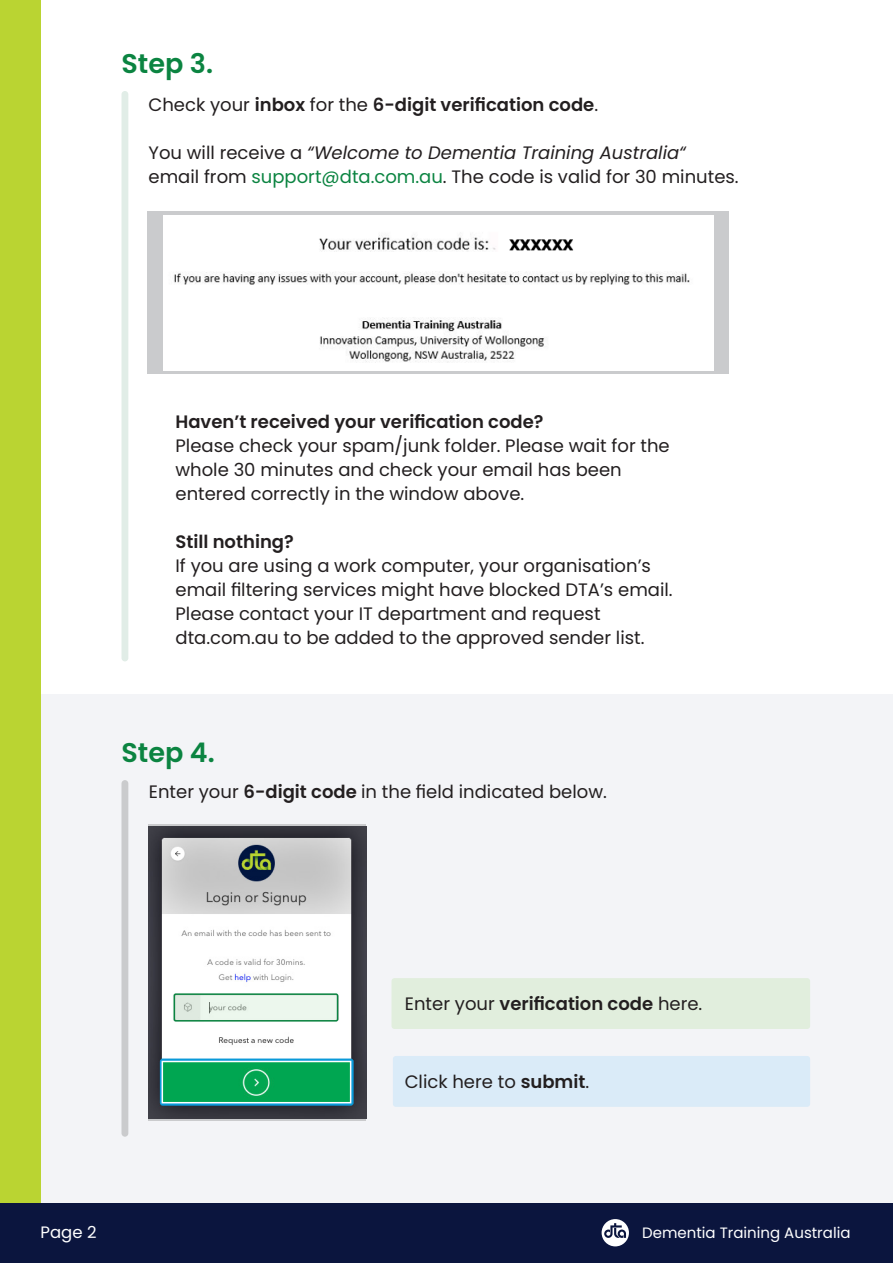
<style>
.page{position:relative;width:893px;height:1263px;background:#fff}
.page>*{position:absolute;margin:0;border:0;box-sizing:border-box;transform-origin:0 0}
.DTA_heading_2{font:600 27px "Poppins";color:#0b8441}
.DTA_body_text{font:18px/24px "Poppins";color:#231f20}
.DTA_body_text-2{font:600 18px "Poppins";color:#231f20}
.DTA_body_text-3{font:italic 18px "Poppins";color:#231f20}
.t1{font:16.5px "Poppins";color:#fff}
.t2{font:15px "Poppins";color:#fff}
.s1{font-weight:400}
.s2{font-style:normal}
.s3{color:#0b8441}
.s4{font-weight:600}
</style>
<div class="page">
<div style="left:40px;top:694px;width:853px;height:509px;background:#f3f4f7"></div>
<div style="left:122px;top:780px;width:6px;height:357px;background:#cacbcd;border-radius:3px"></div>
<div style="left:392px;top:978px;width:418px;height:51px;background:#e1eedd;border-radius:3px"></div>
<img style="left:148px;top:826px;width:218px;height:293px">
<svg style="left:174px;top:994px;width:163px;height:27px;fill:#ecf7ed"></svg>
<div style="left:174px;top:993px;width:164px;height:28px;border:2px solid #0b8441;border-radius:2px"></div>
<div style="left:160px;top:1058px;width:194px;height:48px;border:3px solid #0a9ad9;border-radius:2px"></div>
<svg style="left:161px;top:1060px;width:191px;height:44px;background:#18ad66"></svg>
<div style="left:393px;top:1056px;width:417px;height:51px;background:#daebf8;border-radius:3px"></div>
<div style="left:122px;top:91px;width:6px;height:570px;background:#e1ede7;border-radius:3px"></div>
<div style="left:148px;top:212px;width:581px;height:162px;background:#cacbcd"></div>
<img style="left:164px;top:215px;width:549px;height:156px">
<div style="left:0;top:0;width:40px;height:1224px;background:#bad432"></div>
<div style="left:0;top:1203px;width:893px;height:60px;background:#0b153e"></div>
<svg style="left:602px;top:1219px;width:27px;height:27px"></svg>
<p class="DTA_heading_2" style="left:122px;top:48px;width:93px">Step 3.</p>
<p class="DTA_body_text-2" style="left:148px;top:94px;width:451px"><span class="s1">Check your</span> inbox <span class="s1">for the</span> 6-digit verification code<span class="s1">.</span></p>
<p class="DTA_body_text-3" style="left:148px;top:142px;width:539px"><span class="s2">You will receive a</span> “Welcome to Dementia Training Australia“</p>
<p class="DTA_body_text" style="left:148px;top:165px;width:592px">email from <span class="s3">support@dta.com.au</span>. The code is valid for 30 minutes.</p>
<p class="DTA_body_text-2" style="left:176px;top:412px;width:370px">Haven’t received your verification code?</p>
<p class="DTA_body_text" style="left:176px;top:434px;width:496px">Please check your spam/junk folder. Please wait for the whole 30 minutes and check your email has been</p>
<p class="DTA_body_text" style="left:176px;top:482px;width:350px">entered correctly in the window above.</p>
<p class="DTA_body_text-2" style="left:176px;top:532px;width:120px">Still nothing?</p>
<p class="DTA_body_text" style="left:176px;top:554px;width:499px">If you are using a work computer, your organisation’s email filtering services might have blocked DTA’s email.<br>Please contact your IT department and request</p>
<p class="DTA_body_text" style="left:176px;top:626px;width:470px">dta.com.au to be added to the approved sender list.</p>
<p class="DTA_heading_2" style="left:122px;top:737px;width:95px">Step 4.</p>
<p class="DTA_body_text" style="left:149px;top:780px;width:460px">Enter your <span class="s4">6-digit code</span> in the field indicated below.</p>
<p class="DTA_body_text-2" style="left:405px;top:993px;width:299px"><span class="s1">Enter your</span> verification code <span class="s1">here.</span></p>
<p class="DTA_body_text" style="left:405px;top:1070px;width:186px">Click here to <span class="s4">submit</span>.</p>
<p class="t1" style="left:40px;top:1223px;width:57px">Page 2</p>
<p class="t2" style="left:642px;top:1223px;width:210px">Dementia Training Australia</p>
</div>
